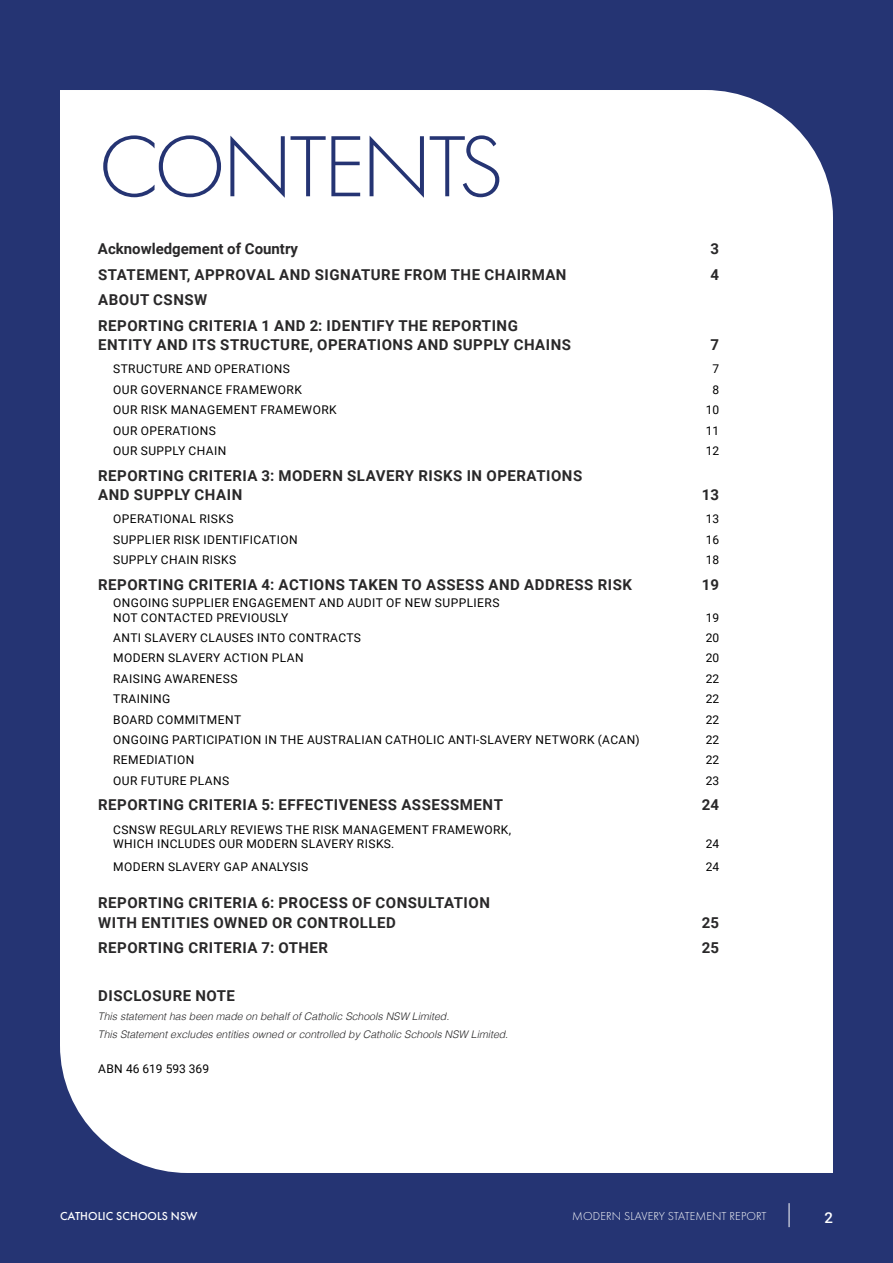
<style>
.page{position:relative;width:893px;height:1263px;background:#253473}
.page>*{position:absolute;margin:0;border:0;box-sizing:border-box;transform-origin:0 0}
.t1{font:300 90px "Futura PT";letter-spacing:-.04em;color:#253473}
.t2{font:700 15px/19.5px "Roboto";letter-spacing:.035em;color:#292829}
.t3{font:700 15px "Roboto";color:#292829}
.t4{font:500 15px "Roboto";color:#fff}
.t5{font:12px/14.4px "Roboto";letter-spacing:.035em;color:#000}
.t6{font:300 12px "Futura PT";letter-spacing:.01em;color:#fff}
.t7{font:500 12px "Futura PT";letter-spacing:.01em;color:#fff}
.t8{font:12px "Roboto";color:#000}
.t9{font:italic 300 10.5px/18px "Helvetica";color:#292829}
</style>
<div class="page">
<div style="left:60px;top:90px;width:773px;height:1083px;background:#fff"></div>
<svg style="left:789px;top:1203px;width:1px;height:24px"></svg>
<h1 class="t1" style="left:98px;top:115px;width:407px">CONTENTS</h1>
<p class="t3" style="left:98px;top:238px;width:202px">Acknowledgement of Country</p>
<p class="t2" style="left:710px;top:238px;width:10px">3</p>
<p class="t2" style="left:98px;top:264px;width:470px">STATEMENT, APPROVAL AND SIGNATURE FROM THE CHAIRMAN</p>
<p class="t2" style="left:710px;top:264px;width:10px">4</p>
<p class="t2" style="left:98px;top:286px;width:421px;line-height:25.5px">ABOUT CSNSW<br>REPORTING CRITERIA 1 AND 2: IDENTIFY THE REPORTING</p>
<p class="t2" style="left:98px;top:334px;width:474px">ENTITY AND ITS STRUCTURE, OPERATIONS AND SUPPLY CHAINS</p>
<p class="t2" style="left:710px;top:334px;width:10px">7</p>
<p class="t5" style="left:113px;top:361px;width:178px">STRUCTURE AND OPERATIONS</p>
<p class="t5" style="left:712px;top:361px;width:8px">7</p>
<p class="t5" style="left:113px;top:382px;width:190px">OUR GOVERNANCE FRAMEWORK</p>
<p class="t5" style="left:712px;top:382px;width:8px">8</p>
<p class="t5" style="left:113px;top:402px;width:225px">OUR RISK MANAGEMENT FRAMEWORK</p>
<p class="t5" style="left:706px;top:402px;width:15px">10</p>
<p class="t5" style="left:113px;top:423px;width:104px">OUR OPERATIONS</p>
<p class="t5" style="left:706px;top:423px;width:15px">11</p>
<p class="t5" style="left:113px;top:443px;width:115px">OUR SUPPLY CHAIN</p>
<p class="t5" style="left:706px;top:443px;width:15px">12</p>
<p class="t2" style="left:98px;top:465px;width:486px">REPORTING CRITERIA 3: MODERN SLAVERY RISKS IN OPERATIONS<br>AND SUPPLY CHAIN</p>
<p class="t2" style="left:702px;top:484px;width:19px">13</p>
<p class="t5" style="left:113px;top:511px;width:122px">OPERATIONAL RISKS</p>
<p class="t5" style="left:706px;top:511px;width:15px">13</p>
<p class="t5" style="left:113px;top:532px;width:186px">SUPPLIER RISK IDENTIFICATION</p>
<p class="t5" style="left:706px;top:532px;width:15px">16</p>
<p class="t5" style="left:113px;top:552px;width:125px">SUPPLY CHAIN RISKS</p>
<p class="t5" style="left:706px;top:552px;width:15px">18</p>
<p class="t2" style="left:98px;top:574px;width:535px">REPORTING CRITERIA 4: ACTIONS TAKEN TO ASSESS AND ADDRESS RISK</p>
<p class="t2" style="left:702px;top:574px;width:19px">19</p>
<p class="t5" style="left:113px;top:595px;width:388px">ONGOING SUPPLIER ENGAGEMENT AND AUDIT OF NEW SUPPLIERS<br>NOT CONTACTED PREVIOUSLY</p>
<p class="t5" style="left:706px;top:610px;width:15px">19</p>
<p class="t5" style="left:113px;top:630px;width:249px">ANTI SLAVERY CLAUSES INTO CONTRACTS</p>
<p class="t5" style="left:706px;top:630px;width:15px">20</p>
<p class="t5" style="left:113px;top:650px;width:192px">MODERN SLAVERY ACTION PLAN</p>
<p class="t5" style="left:706px;top:650px;width:15px">20</p>
<p class="t5" style="left:113px;top:671px;width:126px">RAISING AWARENESS</p>
<p class="t5" style="left:706px;top:671px;width:15px">22</p>
<p class="t5" style="left:113px;top:691px;width:59px">TRAINING</p>
<p class="t5" style="left:706px;top:691px;width:15px">22</p>
<p class="t5" style="left:113px;top:712px;width:130px">BOARD COMMITMENT</p>
<p class="t5" style="left:706px;top:712px;width:15px">22</p>
<p class="t5" style="left:113px;top:732px;width:528px">ONGOING PARTICIPATION IN THE AUSTRALIAN CATHOLIC ANTI-SLAVERY NETWORK (ACAN)</p>
<p class="t5" style="left:706px;top:732px;width:15px">22</p>
<p class="t5" style="left:113px;top:752px;width:83px">REMEDIATION</p>
<p class="t5" style="left:706px;top:752px;width:15px">22</p>
<p class="t5" style="left:113px;top:773px;width:118px">OUR FUTURE PLANS</p>
<p class="t5" style="left:706px;top:773px;width:15px">23</p>
<p class="t2" style="left:98px;top:795px;width:406px">REPORTING CRITERIA 5: EFFECTIVENESS ASSESSMENT</p>
<p class="t2" style="left:702px;top:795px;width:19px">24</p>
<p class="t5" style="left:113px;top:822px;width:399px">CSNSW REGULARLY REVIEWS THE RISK MANAGEMENT FRAMEWORK,<br>WHICH INCLUDES OUR MODERN SLAVERY RISKS.</p>
<p class="t5" style="left:706px;top:836px;width:15px">24</p>
<p class="t5" style="left:113px;top:859px;width:197px">MODERN SLAVERY GAP ANALYSIS</p>
<p class="t5" style="left:706px;top:859px;width:15px">24</p>
<p class="t2" style="left:98px;top:893px;width:393px">REPORTING CRITERIA 6: PROCESS OF CONSULTATION<br>WITH ENTITIES OWNED OR CONTROLLED</p>
<p class="t2" style="left:702px;top:912px;width:19px">25</p>
<p class="t2" style="left:98px;top:938px;width:231px">REPORTING CRITERIA 7: OTHER</p>
<p class="t2" style="left:702px;top:938px;width:19px">25</p>
<p class="t2" style="left:98px;top:986px;width:138px">DISCLOSURE NOTE</p>
<p class="t9" style="left:98px;top:1007px;width:412px">This statement has been made on behalf of Catholic Schools NSW Limited.<br>This Statement excludes entities owned or controlled by Catholic Schools NSW Limited.</p>
<p class="t8" style="left:98px;top:1060px;width:112px">ABN 46 619 593 369</p>
<p class="t7" style="left:60px;top:1208px;width:139px">CATHOLIC SCHOOLS NSW</p>
<p class="t6" style="left:572px;top:1209px;width:196px">MODERN SLAVERY STATEMENT REPORT</p>
<p class="t4" style="left:824px;top:1207px;width:10px">2</p>
</div>
